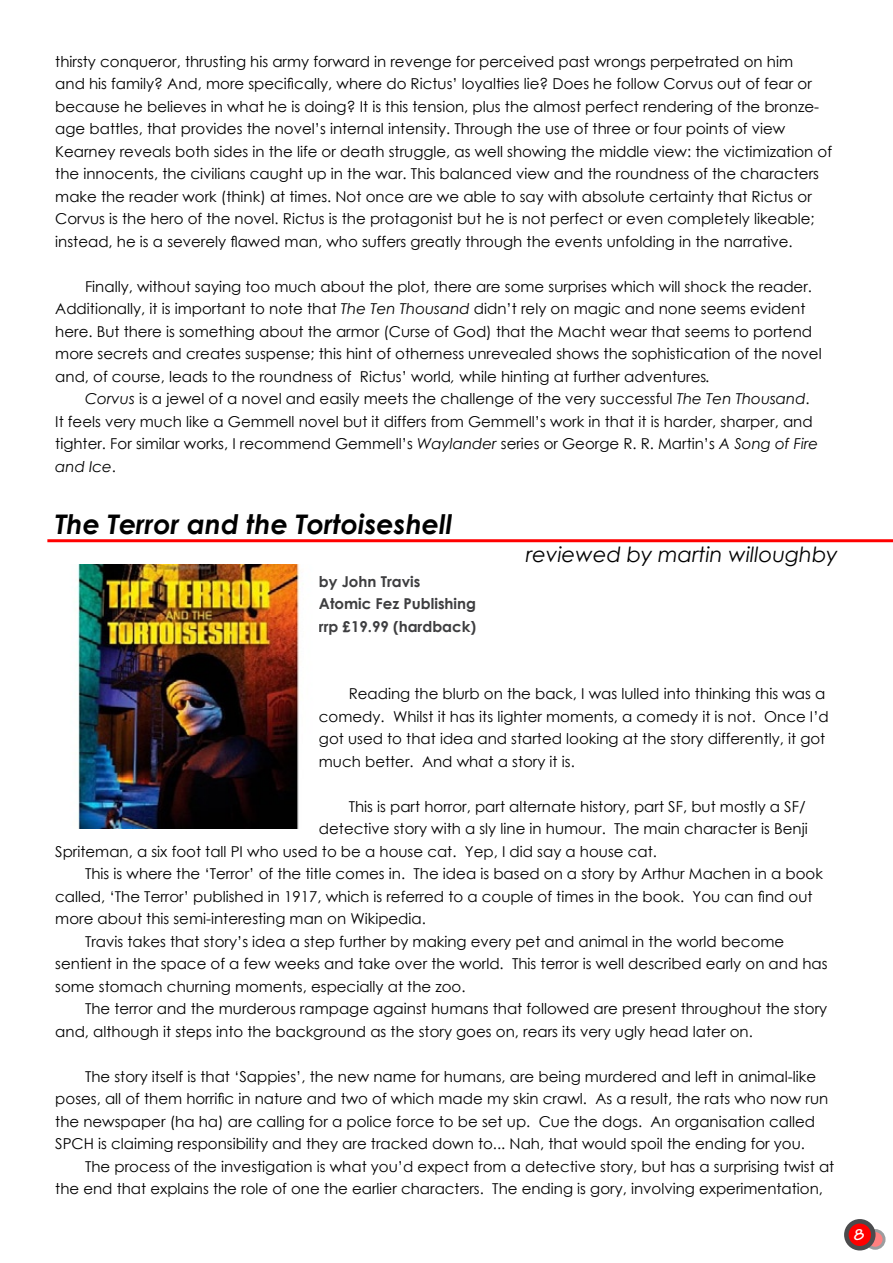
<style>
.page{position:relative;width:893px;height:1263px;background:#fff}
.page>*{position:absolute;margin:0;border:0;box-sizing:border-box;transform-origin:0 0}
.t1{font:italic 700 27px "Century Gothic";color:#000}
.t2{font:italic 21px "Century Gothic";color:#000}
.t3{font:700 16.5px "Tekton Pro";color:#fff}
.t4{font:15px/22.5px "Century Gothic";color:#000}
.t5{font:700 15px/22.5px "Century Gothic";color:#3e3e40}
.s1{font-style:italic}
</style>
<div class="page">
<svg style="left:866px;top:1230px;width:18px;height:18px"></svg>
<div style="left:865px;top:1229px;width:20px;height:21px;border:3px solid #9c9d9f;border-radius:50%"></div>
<svg style="left:846px;top:1221px;width:27px;height:27px"></svg>
<div style="left:844px;top:1219px;width:31px;height:31px;border:4px solid #4b4b4d;border-radius:50%"></div>
<hr style="left:47px;top:539px;width:846px;height:3px;background:#f00">
<img style="left:77px;top:564px;width:223px;height:264px">
<p class="t4" style="left:55px;top:50px;width:778px">thirsty conqueror, thrusting his army forward in revenge for perceived past wrongs perpetrated on him<br>and his family? And, more specifically, where do Rictus’ loyalties lie? Does he follow Corvus out of fear or because he believes in what he is doing? It is this tension, plus the almost perfect rendering of the bronze&shy;age battles, that provides the novel’s internal intensity. Through the use of three or four points of view Kearney reveals both sides in the life or death struggle, as well showing the middle view: the victimization of the innocents, the civilians caught up in the war. This balanced view and the roundness of the characters make the reader work (think) at times. Not once are we able to say with absolute certainty that Rictus or Corvus is the hero of the novel. Rictus is the protagonist but he is not perfect or even completely likeable; instead, he is a severely flawed man, who suffers greatly through the events unfolding in the narrative.</p>
<p class="t4" style="left:55px;top:275px;width:768px;text-indent:30px">Finally, without saying too much about the plot, there are some surprises which will shock the reader.<br>Additionally, it is important to note that <span class="s1">The Ten Thousand</span> didn’t rely on magic and none seems evident here. But there is something about the armor (Curse of God) that the Macht wear that seems to portend more secrets and creates suspense; this hint of otherness unrevealed shows the sophistication of the novel and, of course, leads to the roundness of Rictus’ world<span class="s1">,</span> while hinting at further adventures<span class="s1">.</span></p>
<p class="t4" style="left:55px;top:387px;width:765px;text-indent:30px"><span class="s1">Corvus</span> is a jewel of a novel and easily meets the challenge of the very successful <span class="s1">The Ten Thousand</span>.<br>It feels very much like a Gemmell novel but it differs from Gemmell’s work in that it is harder, sharper, and tighter. For similar works, I recommend Gemmell’s <span class="s1">Waylander</span> series or George R. R. Martin’s <span class="s1">A Song of Fire and Ice</span>.</p>
<h1 class="t1" style="left:55px;top:503px;width:398px">The Terror and the Tortoiseshell</h1>
<p class="t5" style="left:319px;top:569px;width:159px">by John Travis<br>Atomic Fez Publishing rrp £19.99 (hardback)</p>
<h2 class="t2" style="left:526px;top:540px;width:313px">reviewed by martin willoughby</h2>
<p class="t4" style="left:319px;top:682px;width:511px;text-indent:30px">Reading the blurb on the back, I was lulled into thinking this was a comedy. Whilst it has its lighter moments, a comedy it is not. Once I’d got used to that idea and started looking at the story differently, it got much better. And what a story it is.</p>
<p class="t4" style="left:349px;top:795px;width:458px">This is part horror, part alternate history, part SF, but mostly a SF/</p>
<p class="t4" style="left:319px;top:817px;width:490px">detective story with a sly line in humour. The main character is Benji</p>
<p class="t4" style="left:55px;top:840px;width:603px">Spriteman, a six foot tall PI who used to be a house cat. Yep, I did say a house cat.</p>
<p class="t4" style="left:85px;top:862px;width:739px">This is where the ‘Terror’ of the title comes in. The idea is based on a story by Arthur Machen in a book</p>
<p class="t4" style="left:55px;top:885px;width:759px">called, ‘The Terror’ published in 1917, which is referred to a couple of times in the book. You can find out</p>
<p class="t4" style="left:55px;top:907px;width:372px">more about this semi-interesting man on Wikipedia.</p>
<p class="t4" style="left:85px;top:930px;width:701px">Travis takes that story’s idea a step further by making every pet and animal in the world become</p>
<p class="t4" style="left:55px;top:952px;width:774px">sentient in the space of a few weeks and take over the world. This terror is well described early on and has</p>
<p class="t4" style="left:55px;top:975px;width:412px">some stomach churning moments, especially at the zoo.</p>
<p class="t4" style="left:85px;top:997px;width:744px">The terror and the murderous rampage against humans that followed are present throughout the story</p>
<p class="t4" style="left:55px;top:1020px;width:699px">and, although it steps into the background as the story goes on, rears its very ugly head later on.</p>
<p class="t4" style="left:55px;top:1065px;width:775px;text-indent:30px">The story itself is that ‘Sappies’, the new name for humans, are being murdered and left in animal-like poses, all of them horrific in nature and two of which made my skin crawl. As a result, the rats who now run the newspaper (ha ha) are calling for a police force to be set up. Cue the dogs. An organisation called SPCH is claiming responsibility and they are tracked down to... Nah, that would spoil the ending for you.</p>
<p class="t4" style="left:55px;top:1155px;width:781px;text-indent:30px">The process of the investigation is what you’d expect from a detective story, but has a surprising twist at the end that explains the role of one the earlier characters. The ending is gory, involving experimentation,</p>
<p class="t3" style="left:854px;top:1225px;width:12px">8</p>
</div>
